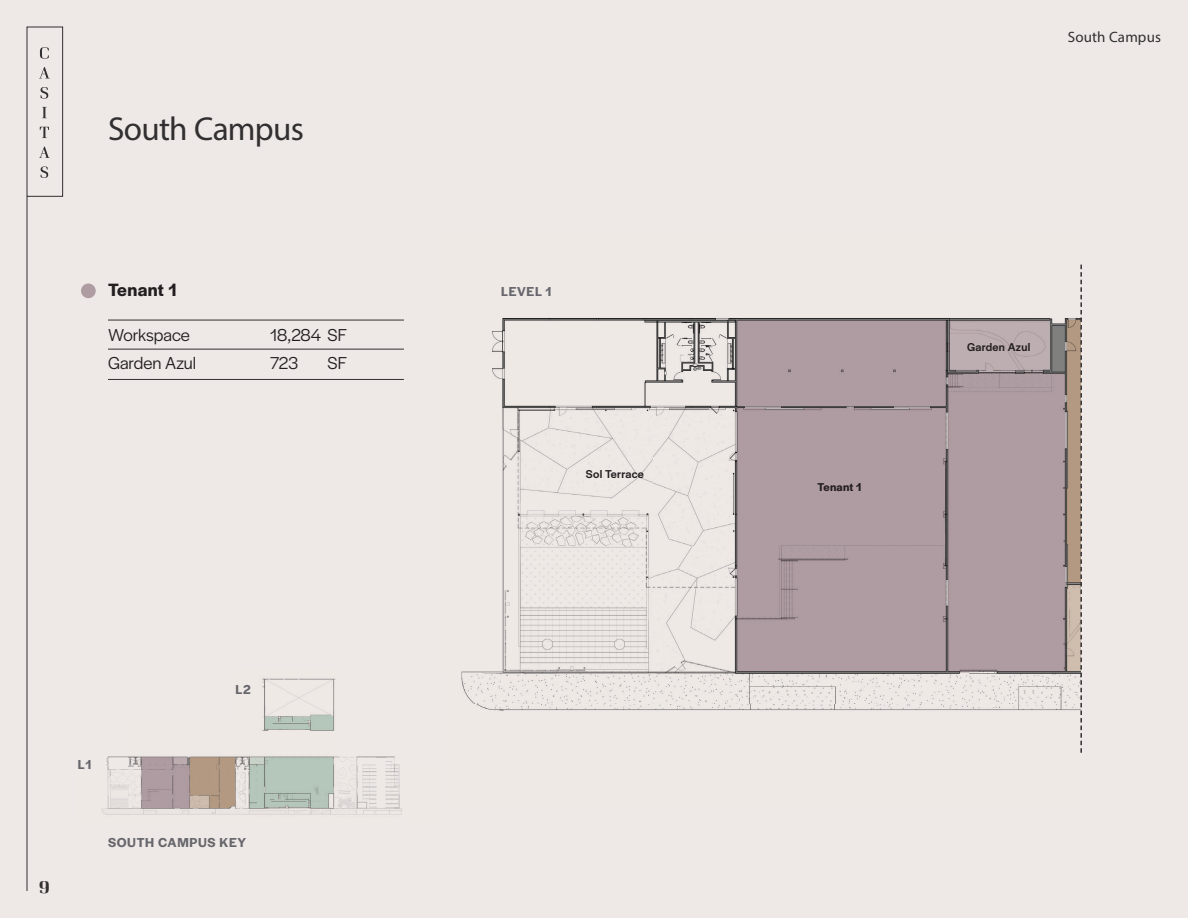
<style>
.page{position:relative;width:1188px;height:918px;background:#eee9e6}
.page>*{position:absolute;margin:0;border:0;box-sizing:border-box;transform-origin:0 0}
.t1{font:33.3px "Myriad Pro";letter-spacing:-.02em;color:#312f30}
.t2{font:600 18.6px "Halyard Display";letter-spacing:.025em;color:#231f20}
.t3{font:18px "Halyard Display";letter-spacing:-.005em;color:#231f20}
.t4{font:700 18px "Curve";color:#312f30}
.t5{font:15px "Myriad Pro";letter-spacing:.01em;color:#312f30}
.t6{font:600 13.5px "Halyard Display";letter-spacing:.05em;color:#66666c}
.t7{font:500 11.85px "Halyard Display";letter-spacing:.025em;color:#231f20}
.t8{font:600 11.85px "Halyard Display";letter-spacing:.025em;color:#231f20}
</style>
<div class="page">
<svg style="left:26px;top:26px;width:37px;height:865px"></svg>
<img style="left:461px;top:264px;width:620px;height:441px">
<img style="left:478px;top:705px;width:602px;height:6px">
<svg style="left:1080px;top:265px;width:2px;height:488px"></svg>
<hr style="left:108px;top:320px;width:296px;height:1px;background:#312f30">
<hr style="left:108px;top:349px;width:296px;height:1px;background:#312f30">
<hr style="left:108px;top:379px;width:296px;height:1px;background:#312f30">
<div style="left:81px;top:284px;width:15px;height:14px;background:#af9ba2;border-radius:50%"></div>
<img style="left:106px;top:678px;width:294px;height:92px">
<img style="left:101px;top:770px;width:301px;height:45px">
<h1 class="t1" style="left:108px;top:108px;width:197px">South Campus</h1>
<p class="t2" style="left:108px;top:277px;width:70px">Tenant 1</p>
<p class="t3" style="left:108px;top:322px;width:84px">Workspace</p>
<p class="t3" style="left:270px;top:322px;width:79px">18,284 SF</p>
<p class="t3" style="left:108px;top:351px;width:90px">Garden Azul</p>
<p class="t3" style="left:270px;top:351px;width:30px">723</p>
<p class="t3" style="left:328px;top:351px;width:21px">SF</p>
<p class="t4" style="left:39px;top:874px;width:13px">9</p>
<p class="t6" style="left:78px;top:755px;width:15px">L1</p>
<p class="t6" style="left:235px;top:680px;width:17px">L2</p>
<p class="t6" style="left:108px;top:833px;width:140px">SOUTH CAMPUS KEY</p>
<p class="t6" style="left:501px;top:282px;width:52px">LEVEL 1</p>
<p class="t7" style="left:586px;top:466px;width:59px">Sol Terrace</p>
<p class="t5" style="left:1068px;top:27px;width:95px">South Campus</p>
<p class="t8" style="left:818px;top:479px;width:46px">Tenant 1</p>
<p class="t7" style="left:967px;top:338px;width:65px">Garden Azul</p>
</div>
